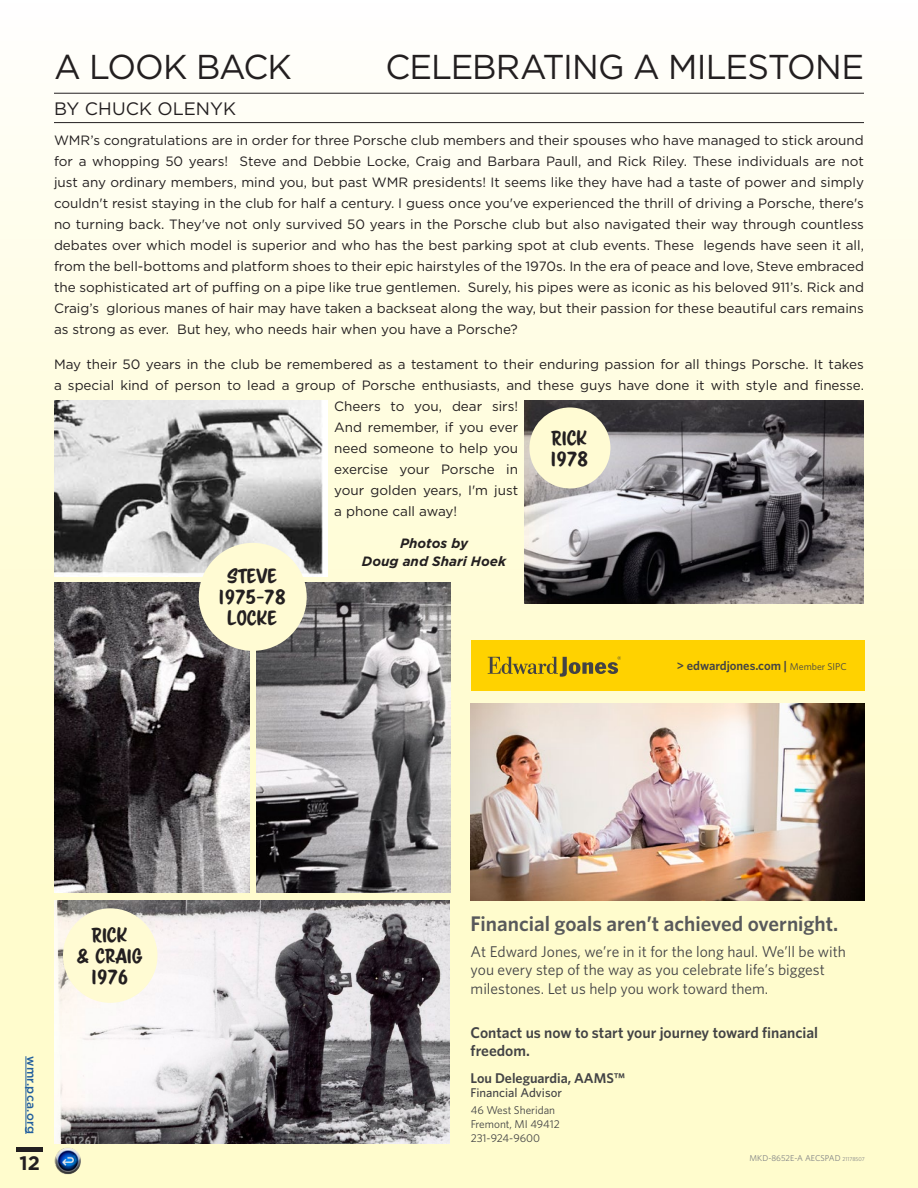
<style>
.page{position:relative;width:918px;height:1188px;background:#fff}
.page>*{position:absolute;margin:0;border:0;box-sizing:border-box;transform-origin:0 0}
.t1{font:34.5px "Gotham";letter-spacing:-.025em;color:#231f20}
.t2{font:600 21.15px "Whitney";color:#58595b}
.t3{font:700 19.5px "Gotham";color:#231f20}
.t4{font:18px/21px "Scriptorama Markdown JF";color:#231f20;text-align:center}
.t5{font:18px "Gotham";letter-spacing:.005em;color:#231f20}
.t6{font:15.6px/18.3px "Whitney";color:#434345}
.t7{font:600 15.6px/18.3px "Whitney";color:#434345}
.t8{font:600 14.1px "Whitney";color:#434345}
.t9{font:13.5px/21px "Gotham";color:#231f20;text-align:justify}
.t10{font:italic 700 13.5px/18px "Gotham";color:#231f20;text-align:center}
.t11{font:600 12.75px "Whitney";letter-spacing:-.005em;color:#434345}
.t12{font:500 12.75px "Whitney";color:#434345}
.t13{font:500 12px "Gotham";letter-spacing:.02em;color:#215e9e}
.t14{font:11.25px/14.1px "Whitney";color:#434345}
.t15{font:8.4px "Whitney";color:#808285}
.s1{font-weight:400;font-size:9.9px}
.s2{font-size:5.55px}
</style>
<div class="page">
<div style="left:0;top:0;width:918px;height:1188px;background:linear-gradient(to bottom,#fefdf4,#fefac2)"></div>
<hr style="left:54px;top:93px;width:810px;height:1px;background:#231f20">
<hr style="left:54px;top:122px;width:810px;height:1px;background:#231f20">
<svg style="left:465px;top:639px;width:405px;height:524px;background:#fef5b2"></svg>
<svg style="left:488px;top:656px;width:133px;height:21px;background:#c6a714"></svg>
<img style="left:471px;top:703px;width:394px;height:197px">
<img style="left:525px;top:401px;width:339px;height:203px">
<img style="left:54px;top:401px;width:274px;height:175px">
<img style="left:54px;top:582px;width:196px;height:311px">
<img style="left:257px;top:582px;width:194px;height:311px">
<img style="left:54px;top:901px;width:396px;height:243px">
<div style="left:199px;top:543px;width:108px;height:108px;background:#fffbd3;border-radius:50%"></div>
<div style="left:63px;top:908px;width:95px;height:95px;background:#fffbd3;border-radius:50%"></div>
<div style="left:529px;top:407px;width:81px;height:81px;background:#fffbd3;border-radius:50%"></div>
<hr style="left:26px;top:1056px;width:1px;height:78px;background:#215e9e">
<hr style="left:16px;top:1148px;width:27px;height:4px;background:#231f20">
<img style="left:54px;top:1148px;width:27px;height:26px">
<h1 class="t1" style="left:54px;top:44px;width:239px">A LOOK BACK</h1>
<h1 class="t1" style="left:385px;top:44px;width:480px">CELEBRATING A MILESTONE</h1>
<h3 class="t5" style="left:54px;top:97px;width:184px">BY CHUCK OLENYK</h3>
<p class="t9" style="left:54px;top:129px;width:812px">WMR’s congratulations are in order for three Porsche club members and their spouses who have managed to stick around for a whopping 50 years! Steve and Debbie Locke, Craig and Barbara Paull, and Rick Riley. These individuals are not just any ordinary members, mind you, but past WMR presidents! It seems like they have had a taste of power and simply couldn't resist staying in the club for half a century. I guess once you've experienced the thrill of driving a Porsche, there's no turning back. They've not only survived 50 years in the Porsche club but also navigated their way through countless debates over which model is superior and who has the best parking spot at club events. These legends have seen it all, from the bell-bottoms and platform shoes to their epic hairstyles of the 1970s. In the era of peace and love, Steve embraced the sophisticated art of puffing on a pipe like true gentlemen. Surely, his pipes were as iconic as his beloved 911’s. Rick and Craig’s glorious manes of hair may have taken a backseat along the way, but their passion for these beautiful cars remains as strong as ever. But hey, who needs hair when you have a Porsche?</p>
<p class="t9" style="left:54px;top:353px;width:811px">May their 50 years in the club be remembered as a testament to their enduring passion for all things Porsche. It takes</p>
<p class="t9" style="left:54px;top:374px;width:812px">a special kind of person to lead a group of Porsche enthusiasts, and these guys have done it with style and finesse.</p>
<p class="t9" style="left:334px;top:395px;width:185px">Cheers to you, dear sirs!</p>
<p class="t9" style="left:334px;top:416px;width:185px">And remember, if you ever</p>
<p class="t9" style="left:334px;top:437px;width:185px">need someone to help you</p>
<p class="t9" style="left:334px;top:458px;width:185px">exercise your Porsche in</p>
<p class="t9" style="left:334px;top:479px;width:185px">your golden years, I'm just</p>
<p class="t9" style="left:334px;top:500px;width:124px">a phone call away!</p>
<h3 class="t4" style="left:550px;top:427px;width:40px;text-align:left">RICK<br>1978</h3>
<h3 class="t4" style="left:218px;top:566px;width:69px">STEVE<br>1975-78<br>LOCKE</h3>
<p class="t10" style="left:362px;top:534px;width:146px">Photos by<br>Doug and Shari Hoek</p>
<p class="t11" style="left:677px;top:658px;width:172px">&gt; edwardjones.com | <span class="s1">Member SIPC</span></p>
<p class="t13" style="left:39px;top:1056px;width:79px;rotate:90deg">wmr.pca.org</p>
<h3 class="t3" style="left:20px;top:1150px;width:22px">12</h3>
<h3 class="t4" style="left:76px;top:924px;width:68px">RICK<br>&amp; CRAIG<br>1976</h3>
<h2 class="t2" style="left:470px;top:911px;width:370px">Financial goals aren’t achieved overnight.</h2>
<p class="t6" style="left:471px;top:942px;width:377px">At Edward Jones, we’re in it for the long haul. We’ll be with you every step of the way as you celebrate life’s biggest milestones. Let us help you work toward them.</p>
<p class="t7" style="left:471px;top:1022px;width:349px">Contact us now to start your journey toward financial freedom.</p>
<p class="t8" style="left:471px;top:1070px;width:156px">Lou Deleguardia, AAMS™</p>
<p class="t12" style="left:471px;top:1084px;width:93px">Financial Advisor</p>
<p class="t14" style="left:471px;top:1103px;width:91px">46 West Sheridan<br>Fremont, MI 49412<br>231-924-9600</p>
<p class="t15" style="left:750px;top:1153px;width:117px">MKD-8652E-A AECSPAD <span class="s2">21178507</span></p>
</div>
